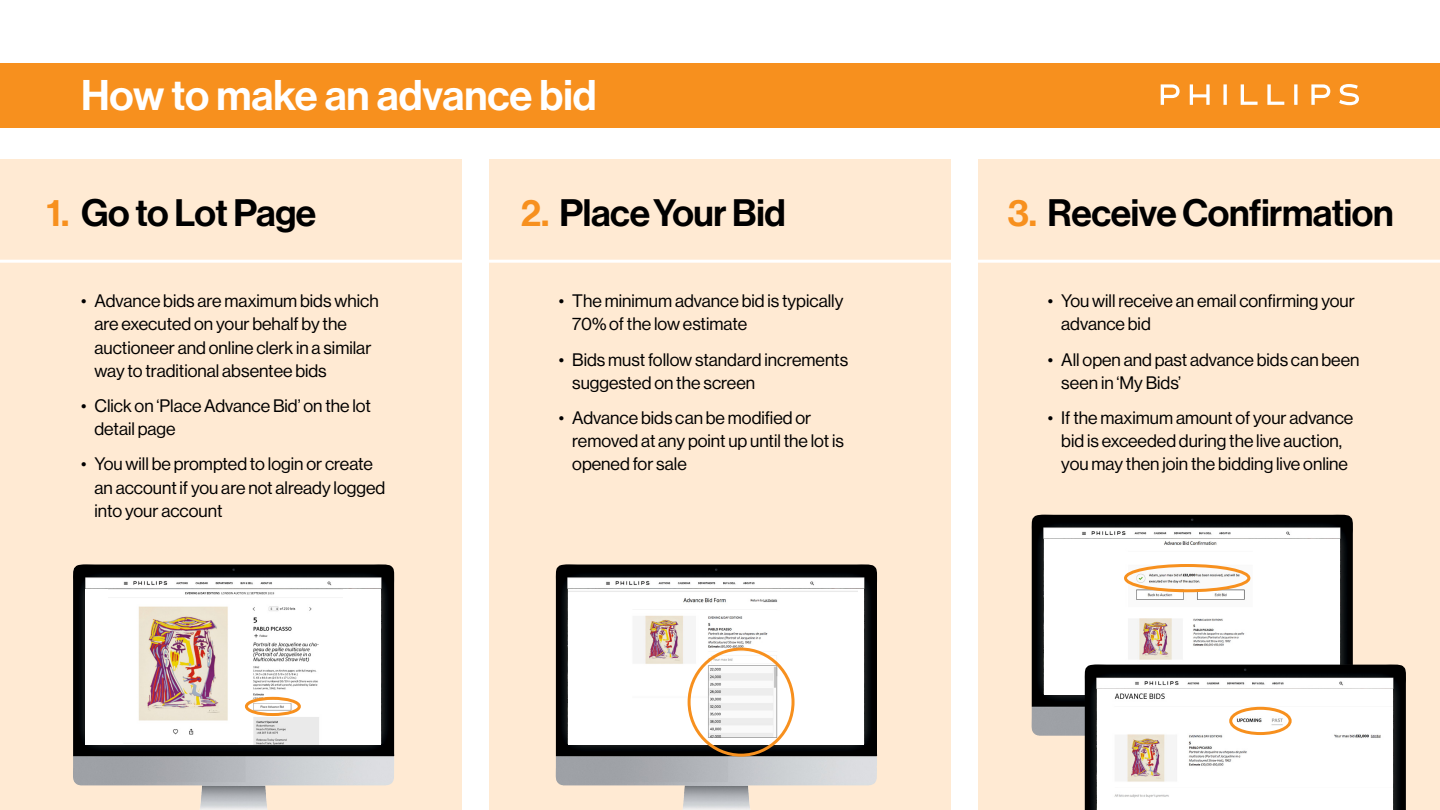
<style>
.page{position:relative;width:1440px;height:810px;background:#fff}
.page>*{position:absolute;margin:0;border:0;box-sizing:border-box;transform-origin:0 0}
.t1{font:42px "N Haas Grotesk DS Pro 65 Md";color:#fff}
.t2{font:37.5px "N Haas Grotesk DS Pro 65 Md";letter-spacing:-.01em;color:#000}
.t3{font:17.7px/23.2px "N Haas Grotesk DS Pro 55 Rg";color:#000}
.s1{color:#f7901e}
</style>
<div class="page">
<div style="left:0;top:160px;width:462px;height:650px;background:#ffead3"></div>
<div style="left:0;top:63px;width:1440px;height:65px;background:#f7901e"></div>
<svg style="left:1160px;top:84px;width:199px;height:21px"></svg>
<div style="left:978px;top:160px;width:462px;height:650px;background:#ffead3"></div>
<img style="left:73px;top:564px;width:322px;height:246px">
<div style="left:85px;top:589px;width:296px;height:156px;background:#fff"></div>
<img style="left:109px;top:589px;width:234px;height:156px">
<div style="left:489px;top:160px;width:462px;height:650px;background:#ffead3"></div>
<hr style="left:0;top:260px;width:1440px;height:3px;background:#fff">
<img style="left:555px;top:564px;width:323px;height:246px">
<div style="left:568px;top:589px;width:296px;height:156px;background:#fff"></div>
<img style="left:568px;top:591px;width:290px;height:154px">
<img style="left:1031px;top:514px;width:322px;height:222px">
<div style="left:1044px;top:539px;width:295px;height:156px;background:#fff"></div>
<img style="left:1124px;top:541px;width:127px;height:119px">
<img style="left:1084px;top:664px;width:322px;height:146px">
<div style="left:1097px;top:689px;width:295px;height:121px;background:#fff"></div>
<img style="left:1114px;top:693px;width:267px;height:105px">
<div style="left:245px;top:697px;width:56px;height:19px;border:3px solid #f7901e;border-radius:50%"></div>
<div style="left:687px;top:648px;width:107px;height:109px;border:3px solid #f7901e;border-radius:50%"></div>
<div style="left:1124px;top:564px;width:126px;height:28px;border:3px solid #f7901e;border-radius:50%"></div>
<div style="left:1229px;top:707px;width:62px;height:28px;border:3px solid #f7901e;border-radius:50%"></div>
<h1 class="t1" style="left:81px;top:71px;width:517px">How to make an advance bid</h1>
<h2 class="t2" style="left:47px;top:191px;width:271px"><span class="s1">1.</span> Go to Lot Page</h2>
<h2 class="t2" style="left:521px;top:191px;width:266px"><span class="s1">2.</span> Place Your Bid</h2>
<h2 class="t2" style="left:1008px;top:191px;width:387px"><span class="s1">3.</span> Receive Confirmation</h2>
<p class="t3" style="left:95px;top:290px;width:286px;text-indent:-14px">• Advance bids are maximum bids which are executed on your behalf by the auctioneer and online clerk in a similar way to traditional absentee bids</p>
<p class="t3" style="left:95px;top:394px;width:278px;text-indent:-14px">• Click on ‘Place Advance Bid’ on the lot detail page</p>
<p class="t3" style="left:95px;top:453px;width:292px;text-indent:-14px">• You will be prompted to login or create an account if you are not already logged into your account</p>
<p class="t3" style="left:572px;top:290px;width:273px;text-indent:-14px">• The minimum advance bid is typically<br>70% of the low estimate</p>
<p class="t3" style="left:572px;top:348px;width:277px;text-indent:-14px">• Bids must follow standard increments suggested on the screen</p>
<p class="t3" style="left:572px;top:406px;width:273px;text-indent:-14px">• Advance bids can be modified or removed at any point up until the lot is opened for sale</p>
<p class="t3" style="left:1061px;top:290px;width:295px;text-indent:-14px">• You will receive an email confirming your advance bid</p>
<p class="t3" style="left:1061px;top:348px;width:300px;text-indent:-14px">• All open and past advance bids can been seen in ‘My Bids’</p>
<p class="t3" style="left:1048px;top:406px;width:307px;text-align:center">• If the maximum amount of your advance bid is exceeded during the live auction, you may then join the bidding live online</p>
</div>
